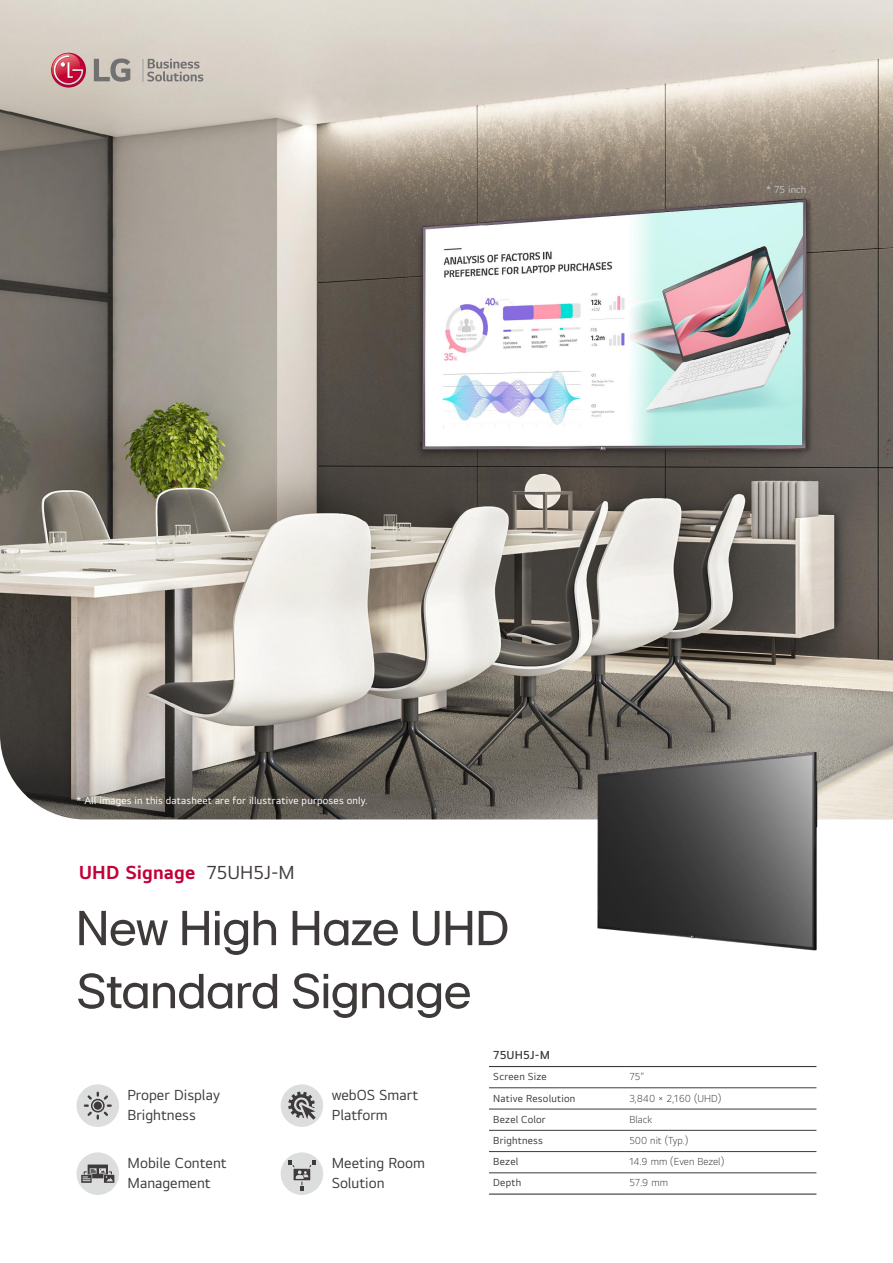
<style>
.page{position:relative;width:893px;height:1263px;background:#fff}
.page>*{position:absolute;margin:0;border:0;box-sizing:border-box;transform-origin:0 0}
.t1{font:51px/63px "LGEI Headline TTF";letter-spacing:.005em;color:#3e3a39}
.t2{font:700 19.5px "LGEI Text TTF";letter-spacing:.01em;color:#c30037}
.t3{font:15px/19.5px "LGEI Text TTF";color:#3e3a39}
.t4{font:600 12px "LGEI Text TTF";letter-spacing:.005em;color:#3e3a39}
.t5{font:300 10.5px "LGEI Text TTF";color:#3e3a39}
.t6{font:10.5px "LGEI Text TTF";letter-spacing:.02em;color:#fff}
.t7{font:10.5px "LGEI Text TTF";letter-spacing:.02em;color:#3e3a39}
.t8{font:10.5px "LGEI Text TTF";color:#bfc0c0}
.s1{font-weight:400;color:#3e3a39}
</style>
<div class="page">
<img style="left:0;top:0;width:893px;height:612px">
<svg style="left:0;top:612px;width:893px;height:208px;background:#938e86"></svg>
<svg style="left:143px;top:59px;width:60px;height:22px"></svg>
<svg style="left:94px;top:58px;width:36px;height:24px"></svg>
<svg style="left:51px;top:53px;width:35px;height:35px"></svg>
<svg style="left:52px;top:54px;width:32px;height:31px"></svg>
<div style="left:281px;top:1084px;width:42px;height:43px;background:#dcdddd;border-radius:50%"></div>
<svg style="left:288px;top:1091px;width:28px;height:29px"></svg>
<div style="left:281px;top:1152px;width:42px;height:43px;background:#dcdddd;border-radius:50%"></div>
<div style="left:77px;top:1152px;width:42px;height:43px;background:#dcdddd;border-radius:50%"></div>
<img style="left:572px;top:733px;width:263px;height:218px">
<svg style="left:288px;top:1160px;width:28px;height:31px"></svg>
<svg style="left:77px;top:1084px;width:42px;height:43px"></svg>
<svg style="left:104px;top:1175px;width:10px;height:8px"></svg>
<svg style="left:81px;top:1175px;width:11px;height:8px"></svg>
<svg style="left:83px;top:1164px;width:30px;height:17px"></svg>
<hr style="left:489px;top:1087px;width:136px;height:1px;background:#3e3a39">
<hr style="left:625px;top:1087px;width:191px;height:1px;background:#3e3a39">
<hr style="left:489px;top:1109px;width:136px;height:1px;background:#3e3a39">
<hr style="left:625px;top:1109px;width:191px;height:1px;background:#3e3a39">
<hr style="left:489px;top:1130px;width:136px;height:1px;background:#3e3a39">
<hr style="left:625px;top:1130px;width:191px;height:1px;background:#3e3a39">
<hr style="left:489px;top:1151px;width:136px;height:1px;background:#3e3a39">
<hr style="left:625px;top:1151px;width:191px;height:1px;background:#3e3a39">
<hr style="left:489px;top:1066px;width:136px;height:1px;background:#3e3a39">
<hr style="left:625px;top:1066px;width:191px;height:1px;background:#3e3a39">
<hr style="left:489px;top:1193px;width:136px;height:2px;background:#3e3a39">
<hr style="left:625px;top:1193px;width:191px;height:2px;background:#3e3a39">
<hr style="left:489px;top:1172px;width:136px;height:1px;background:#3e3a39">
<hr style="left:625px;top:1172px;width:191px;height:1px;background:#3e3a39">
<p class="t8" style="left:766px;top:183px;width:42px">* 75 inch</p>
<p class="t6" style="left:77px;top:794px;width:293px">* All images in this datasheet are for illustrative purposes only.</p>
<h2 class="t2" style="left:79px;top:860px;width:218px">UHD Signage <span class="s1">75UH5J-M</span></h2>
<h1 class="t1" style="left:77px;top:896px;width:434px">New High Haze UHD<br>Standard Signage</h1>
<p class="t3" style="left:128px;top:1085px;width:94px">Proper Display<br>Brightness</p>
<p class="t3" style="left:128px;top:1153px;width:101px">Mobile Content<br>Management</p>
<p class="t3" style="left:332px;top:1085px;width:88px">webOS Smart<br>Platform</p>
<p class="t3" style="left:332px;top:1153px;width:95px">Meeting Room<br>Solution</p>
<p class="t4" style="left:493px;top:1048px;width:58px">75UH5J-M</p>
<p class="t7" style="left:493px;top:1070px;width:55px">Screen Size</p>
<p class="t5" style="left:629px;top:1070px;width:16px">75"</p>
<p class="t7" style="left:493px;top:1091px;width:83px">Native Resolution</p>
<p class="t5" style="left:629px;top:1091px;width:94px">3,840 × 2,160 (UHD)</p>
<p class="t7" style="left:493px;top:1113px;width:54px">Bezel Color</p>
<p class="t5" style="left:629px;top:1113px;width:25px">Black</p>
<p class="t7" style="left:493px;top:1134px;width:51px">Brightness</p>
<p class="t5" style="left:629px;top:1134px;width:61px">500 nit (Typ.)</p>
<p class="t7" style="left:493px;top:1155px;width:27px">Bezel</p>
<p class="t5" style="left:629px;top:1155px;width:96px">14.9 mm (Even Bezel)</p>
<p class="t7" style="left:493px;top:1176px;width:29px">Depth</p>
<p class="t5" style="left:629px;top:1176px;width:40px">57.9 mm</p>
</div>
